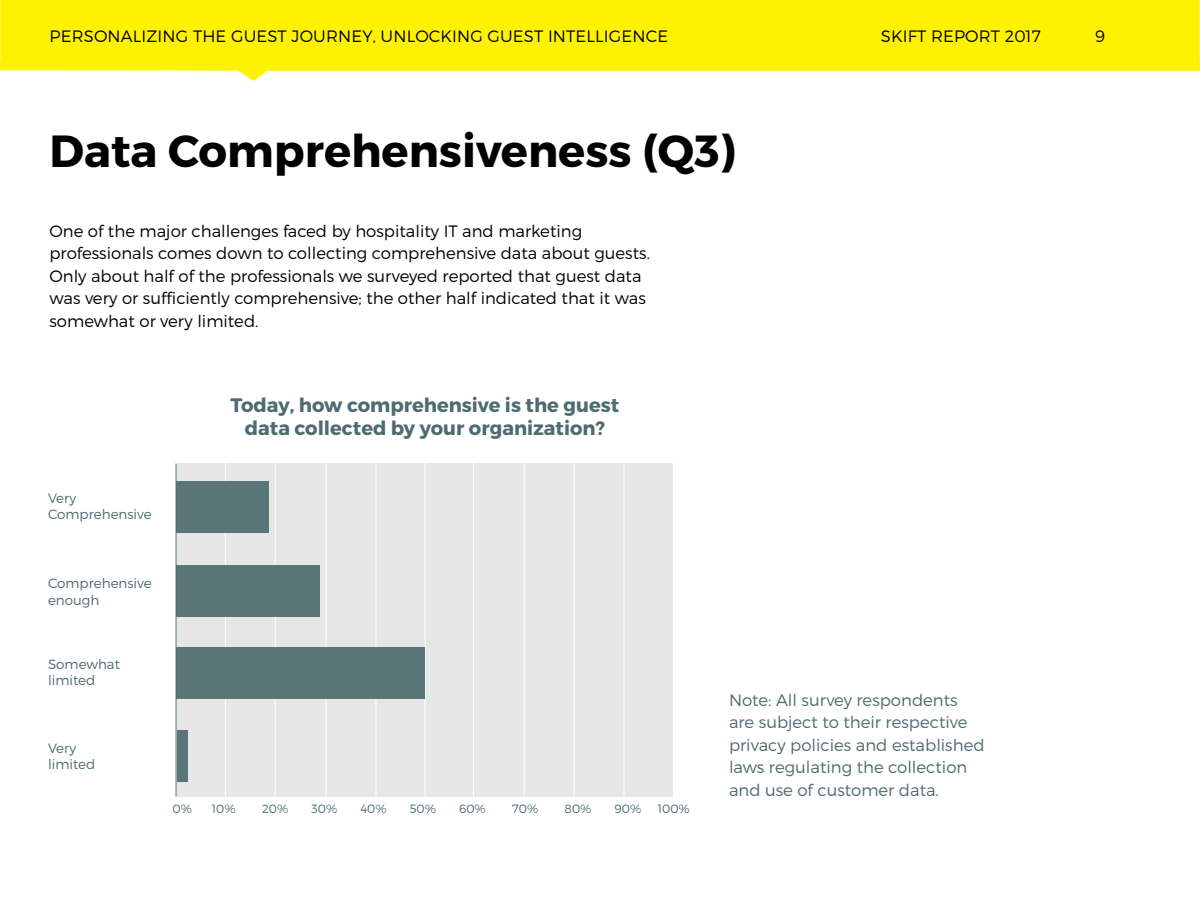
<style>
.page{position:relative;width:1200px;height:900px;background:#fff}
.page>*{position:absolute;margin:0;border:0;box-sizing:border-box;transform-origin:0 0}
.t1{font:700 45px "Montserrat";color:#000}
.t2{font:700 19.5px/23.4px "Montserrat";color:#4d6b70;text-align:center}
.t3{font:300 16.5px/22.5px "Montserrat";color:#000}
.t4{font:300 16.5px/22.5px "Montserrat";color:#4d6b70}
.t5{font:300 13.5px/16.2px "Montserrat";color:#4d6b70}
.t6{font:300 12px "Montserrat";color:#4d6b70}
</style>
<div class="page">
<div style="left:0;top:0;width:1200px;height:62px;background:#fff200"></div>
<svg style="left:0;top:62px;width:1200px;height:19px"></svg>
<div style="left:177px;top:464px;width:496px;height:333px;background:#e6e6e6"></div>
<hr style="left:225px;top:445px;width:1px;height:369px;background:#fff">
<hr style="left:275px;top:445px;width:1px;height:369px;background:#fff">
<hr style="left:326px;top:446px;width:1px;height:369px;background:#fff">
<hr style="left:376px;top:446px;width:1px;height:369px;background:#fff">
<hr style="left:425px;top:442px;width:1px;height:369px;background:#fff">
<hr style="left:473px;top:442px;width:1px;height:369px;background:#fff">
<hr style="left:524px;top:443px;width:1px;height:369px;background:#fff">
<hr style="left:574px;top:443px;width:1px;height:369px;background:#fff">
<hr style="left:624px;top:442px;width:1px;height:369px;background:#fff">
<div style="left:176px;top:481px;width:92px;height:52px;background:#597578"></div>
<div style="left:176px;top:565px;width:144px;height:52px;background:#597578"></div>
<div style="left:177px;top:647px;width:248px;height:52px;background:#597578"></div>
<div style="left:177px;top:730px;width:11px;height:52px;background:#597578"></div>
<hr style="left:176px;top:464px;width:1px;height:333px;background:#4d6b70">
<p class="t3" style="left:50px;top:24px;width:620px">PERSONALIZING THE GUEST JOURNEY, UNLOCKING GUEST INTELLIGENCE</p>
<p class="t3" style="left:881px;top:24px;width:162px">SKIFT REPORT 2017</p>
<p class="t3" style="left:1095px;top:24px;width:11px">9</p>
<h1 class="t1" style="left:50px;top:123px;width:688px">Data Comprehensiveness (Q3)</h1>
<p class="t3" style="left:50px;top:219px;width:602px">One of the major challenges faced by hospitality IT and marketing professionals comes down to collecting comprehensive data about guests.<br>Only about half of the professionals we surveyed reported that guest data was very or sufficiently comprehensive; the other half indicated that it was somewhat or very limited.</p>
<p class="t5" style="left:48px;top:490px;width:105px">Very<br>Comprehensive</p>
<p class="t5" style="left:48px;top:575px;width:105px">Comprehensive enough</p>
<p class="t5" style="left:48px;top:656px;width:74px">Somewhat limited</p>
<p class="t2" style="left:230px;top:394px;width:390px">Today, how comprehensive is the guest data collected by your organization?</p>
<p class="t5" style="left:48px;top:739px;width:49px">Very limited</p>
<p class="t6" style="left:172px;top:802px;width:21px">0%</p>
<p class="t6" style="left:212px;top:802px;width:25px">10%</p>
<p class="t6" style="left:262px;top:802px;width:28px">20%</p>
<p class="t6" style="left:312px;top:802px;width:27px">30%</p>
<p class="t6" style="left:360px;top:802px;width:28px">40%</p>
<p class="t6" style="left:410px;top:802px;width:28px">50%</p>
<p class="t6" style="left:459px;top:802px;width:28px">60%</p>
<p class="t6" style="left:512px;top:802px;width:28px">70%</p>
<p class="t6" style="left:565px;top:802px;width:28px">80%</p>
<p class="t6" style="left:615px;top:802px;width:28px">90%</p>
<p class="t6" style="left:658px;top:802px;width:34px">100%</p>
<p class="t4" style="left:729px;top:689px;width:257px">Note: All survey respondents are subject to their respective privacy policies and established laws regulating the collection and use of customer data.</p>
</div>
